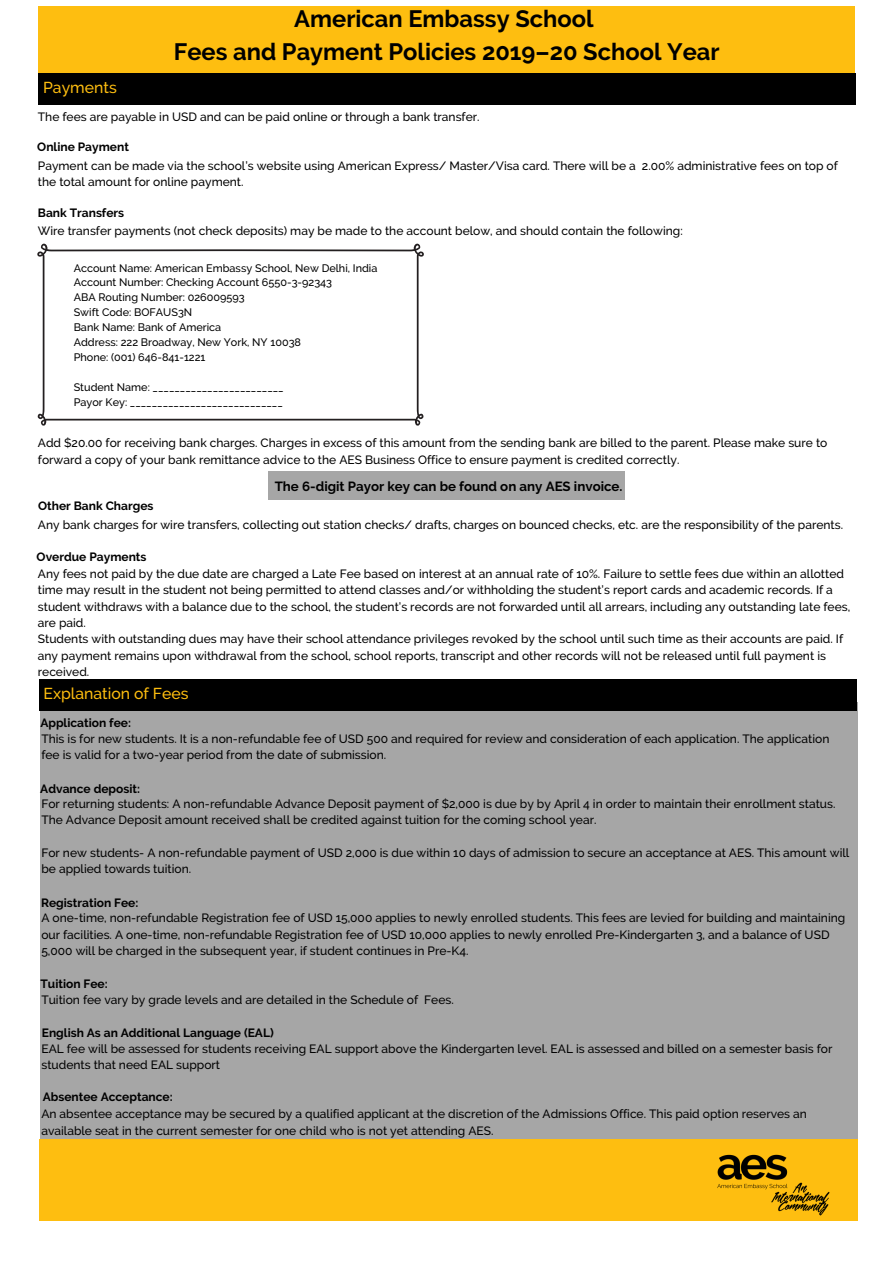
<style>
.page{position:relative;width:893px;height:1263px;background:#fff}
.page>*{position:absolute;margin:0;border:0;box-sizing:border-box;transform-origin:0 0}
.t1{font:700 23.62px/32.6px "Raleway";color:#000;text-align:center}
.t2{font:500 15.75px "Raleway";color:#febe10}
.t3{font:700 13.27px "Raleway";color:#000}
.t4{font:500 12px/16.4px "Raleway";color:#000}
.t5{font:700 12px "Raleway";color:#000}
.t6{font:500 10.88px/14.9px "Raleway";color:#000}
</style>
<div class="page">
<div style="left:39px;top:6px;width:816px;height:72px;background:#febe10"></div>
<div style="left:40px;top:702px;width:817px;height:440px;background:#a6a6a6"></div>
<div style="left:268px;top:472px;width:357px;height:28px;background:#a6a6a6"></div>
<div style="left:39px;top:1139px;width:819px;height:81px;background:#febe10"></div>
<img style="left:699px;top:1154px;width:152px;height:67px">
<div style="left:38px;top:73px;width:818px;height:32px;background:#000"></div>
<div style="left:39px;top:679px;width:817px;height:32px;background:#000"></div>
<svg style="left:37px;top:243px;width:387px;height:183px"></svg>
<h2 class="t2" style="left:43px;top:78px;width:75px">Payments</h2>
<h1 class="t1" style="left:174px;top:3px;width:547px">American Embassy School<br>Fees and Payment Policies 2019–20 School Year</h1>
<p class="t4" style="left:38px;top:109px;width:443px">The fees are payable in USD and can be paid online or through a bank transfer.</p>
<p class="t4" style="left:38px;top:157px;width:801px">Payment can be made via the school’s website using American Express/ Master/Visa card. There will be a 2.00% administrative fees on top of the total amount for online payment.</p>
<p class="t4" style="left:38px;top:223px;width:646px">Wire transfer payments (not check deposits) may be made to the account below, and should contain the following:</p>
<p class="t5" style="left:37px;top:140px;width:93px">Online Payment</p>
<p class="t5" style="left:38px;top:205px;width:88px">Bank Transfers</p>
<p class="t6" style="left:74px;top:260px;width:305px">Account Name: American Embassy School, New Delhi, India Account Number: Checking Account 6550-3-92343<br>ABA Routing Number: 026009593<br>Swift Code: BOFAUS3N<br>Bank Name: Bank of America<br>Address: 222 Broadway, New York, NY 10038<br>Phone: (001) 646-841-1221</p>
<p class="t6" style="left:74px;top:380px;width:211px">Student Name: ________________________<br>Payor Key: ____________________________</p>
<p class="t4" style="left:38px;top:435px;width:791px">Add $20.00 for receiving bank charges. Charges in excess of this amount from the sending bank are billed to the parent. Please make sure to forward a copy of your bank remittance advice to the AES Business Office to ensure payment is credited correctly.</p>
<p class="t5" style="left:38px;top:498px;width:117px">Other Bank Charges</p>
<p class="t3" style="left:275px;top:478px;width:349px">The 6-digit Payor key can be found on any AES invoice.</p>
<p class="t4" style="left:38px;top:516px;width:806px">Any bank charges for wire transfers, collecting out station checks/ drafts, charges on bounced checks, etc. are the responsibility of the parents.</p>
<p class="t4" style="left:38px;top:565px;width:814px">Any fees not paid by the due date are charged a Late Fee based on interest at an annual rate of 10%. Failure to settle fees due within an allotted time may result in the student not being permitted to attend classes and/or withholding the student’s report cards and academic records. If a student withdraws with a balance due to the school, the student’s records are not forwarded until all arrears, including any outstanding late fees, are paid.<br>Students with outstanding dues may have their school attendance privileges revoked by the school until such time as their accounts are paid. If any payment remains upon withdrawal from the school, school reports, transcript and other records will not be released until full payment is received.</p>
<p class="t5" style="left:37px;top:550px;width:111px">Overdue Payments</p>
<h2 class="t2" style="left:44px;top:685px;width:147px">Explanation of Fees</h2>
<p class="t5" style="left:40px;top:716px;width:92px">Application fee:</p>
<p class="t4" style="left:41px;top:730px;width:789px">This is for new students. It is a non-refundable fee of USD 500 and required for review and consideration of each application. The application fee is valid for a two-year period from the date of submission.</p>
<p class="t4" style="left:41px;top:796px;width:795px">For returning students: A non-refundable Advance Deposit payment of $2,000 is due by by April 4 in order to maintain their enrollment status.<br>The Advance Deposit amount received shall be credited against tuition for the coming school year.</p>
<p class="t4" style="left:41px;top:845px;width:809px">For new students- A non-refundable payment of USD 2,000 is due within 10 days of admission to secure an acceptance at AES. This amount will be applied towards tuition.</p>
<p class="t4" style="left:41px;top:910px;width:805px">A one-time, non-refundable Registration fee of USD 15,000 applies to newly enrolled students. This fees are levied for building and maintaining our facilities. A one-time, non-refundable Registration fee of USD 10,000 applies to newly enrolled Pre-Kindergarten 3, and a balance of USD<br>5,000 will be charged in the subsequent year, if student continues in Pre-K4.</p>
<p class="t4" style="left:41px;top:991px;width:414px">Tuition fee vary by grade levels and are detailed in the Schedule of Fees.</p>
<p class="t4" style="left:41px;top:1040px;width:792px">EAL fee will be assessed for students receiving EAL support above the Kindergarten level. EAL is assessed and billed on a semester basis for students that need EAL support</p>
<p class="t4" style="left:41px;top:1106px;width:767px">An absentee acceptance may be secured by a qualified applicant at the discretion of the Admissions Office. This paid option reserves an available seat in the current semester for one child who is not yet attending AES.</p>
<p class="t5" style="left:40px;top:782px;width:101px">Advance deposit:</p>
<p class="t5" style="left:41px;top:895px;width:99px">Registration Fee:</p>
<p class="t5" style="left:41px;top:976px;width:69px">Tuition Fee:</p>
<p class="t5" style="left:42px;top:1025px;width:233px">English As an Additional Language (EAL)</p>
<p class="t5" style="left:43px;top:1089px;width:132px">Absentee Acceptance:</p>
</div>
